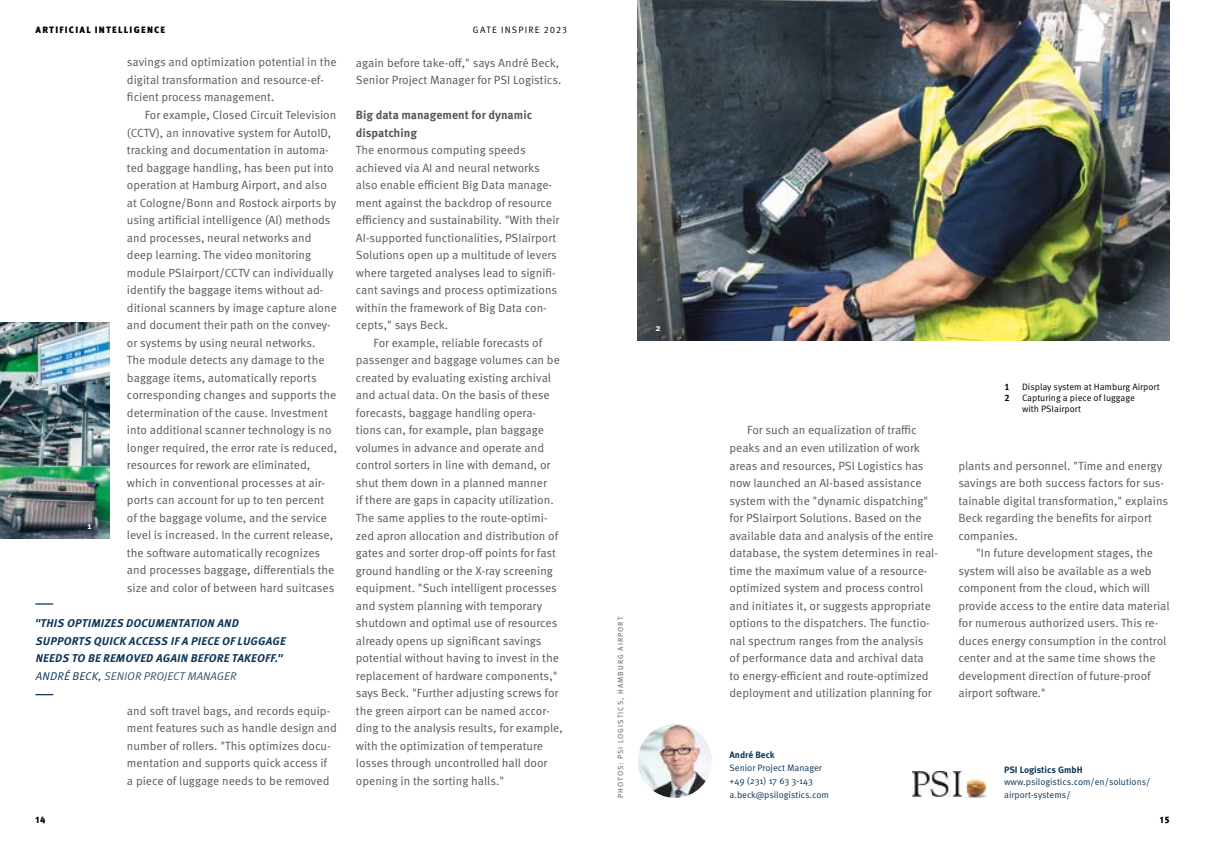
<style>
.page{position:relative;width:1205px;height:851px;background:#fff}
.page>*{position:absolute;margin:0;border:0;box-sizing:border-box;transform-origin:0 0}
.t1{font:11.88px/17.5px "Meta Pro";color:#575756}
.t2{font:700 11.88px/17.5px "Meta Pro";color:#575756}
.t3{font:italic 700 11.25px/17.5px "Meta Pro";letter-spacing:.02em;color:#0b3558}
.t4{font:9.25px/13.1px "Meta Pro";color:#0b3558}
.t5{font:9.25px/11.2px "Meta Pro";color:#000}
.t6{font:900 9.25px "Meta Pro";letter-spacing:.13em;color:#000}
.t7{font:700 9.25px "Meta Pro";color:#0b3558}
.t8{font:9.25px "Meta Pro";letter-spacing:.13em;color:#000}
.t9{font:700 9.25px "Meta Pro";color:#fff}
.t10{font:700 9.25px "Meta Pro";color:#000}
.t11{font:7.5px "Meta Pro";letter-spacing:.14em;color:#575756}
.s1{font-weight:400}
.s2{font-weight:400;color:#3a4f70}
</style>
<div class="page">
<img style="left:0;top:322px;width:109px;height:216px">
<img style="left:638px;top:0;width:531px;height:340px">
<img style="left:912px;top:771px;width:74px;height:26px">
<img style="left:638px;top:723px;width:74px;height:74px;border-radius:37px">
<svg style="left:35px;top:603px;width:18px;height:1px"></svg>
<svg style="left:35px;top:694px;width:18px;height:1px"></svg>
<p class="t6" style="left:35px;top:24px;width:131px">ARTIFICIAL INTELLIGENCE</p>
<p class="t9" style="left:88px;top:519px;width:6px">1</p>
<p class="t1" style="left:127px;top:54px;width:211px">savings and optimization potential in the digital transformation and resource-ef&shy;ficient process management.</p>
<p class="t1" style="left:127px;top:106px;width:212px;text-indent:18px">For example, Closed Circuit Television (CCTV), an innovative system for AutoID, tracking and documentation in automa&shy;ted baggage handling, has been put into operation at Hamburg Airport, and also at Cologne/Bonn and Rostock airports by using artificial intelligence (AI) methods and processes, neural networks and deep learning. The video monitoring module PSIairport/CCTV can individually identify the baggage items without ad&shy;ditional scanners by image capture alone and document their path on the convey&shy;or systems by using neural networks.<br>The module detects any damage to the baggage items, automatically reports corresponding changes and supports the determination of the cause. Investment into additional scanner technology is no longer required, the error rate is reduced, resources for rework are eliminated, which in conventional processes at air&shy;ports can account for up to ten percent of the baggage volume, and the service level is increased. In the current release, the software automatically recognizes and processes baggage, differentials the size and color of between hard suitcases</p>
<p class="t3" style="left:36px;top:615px;width:251px">"THIS OPTIMIZES DOCUMENTATION AND SUPPORTS QUICK ACCESS IF A PIECE OF LUGGAGE NEEDS TO BE REMOVED AGAIN BEFORE TAKEOFF." <span class="s1">ANDRÉ BECK,</span> <span class="s2">SENIOR PROJECT MANAGER</span></p>
<p class="t1" style="left:127px;top:702px;width:211px">and soft travel bags, and records equip&shy;ment features such as handle design and number of rollers. "This optimizes docu&shy;mentation and supports quick access if<br>a piece of luggage needs to be removed</p>
<p class="t8" style="left:473px;top:24px;width:96px">GATE INSPIRE 2023</p>
<p class="t1" style="left:356px;top:54px;width:207px">again before take-off," says André Beck,<br>Senior Project Manager for PSI Logistics.</p>
<p class="t2" style="left:356px;top:107px;width:178px">Big data management for dynamic dispatching</p>
<p class="t1" style="left:356px;top:142px;width:205px">The enormous computing speeds achieved via AI and neural networks also enable efficient Big Data manage&shy;ment against the backdrop of resource efficiency and sustainability. "With their AI-supported functionalities, PSIairport Solutions open up a multitude of levers where targeted analyses lead to signifi&shy;cant savings and process optimizations within the framework of Big Data con&shy;cepts," says Beck.</p>
<p class="t1" style="left:356px;top:334px;width:208px;text-indent:18px">For example, reliable forecasts of passenger and baggage volumes can be created by evaluating existing archival and actual data. On the basis of these forecasts, baggage handling opera&shy;tions can, for example, plan baggage volumes in advance and operate and control sorters in line with demand, or shut them down in a planned manner<br>if there are gaps in capacity utilization.<br>The same applies to the route-optimi&shy;zed apron allocation and distribution of gates and sorter drop-off points for fast ground handling or the X-ray screening equipment. "Such intelligent processes and system planning with temporary shutdown and optimal use of resources already opens up significant savings potential without having to invest in the replacement of hardware components," says Beck. "Further adjusting screws for the green airport can be named accor&shy;ding to the analysis results, for example, with the optimization of temperature losses through uncontrolled hall door opening in the sorting halls."</p>
<p class="t9" style="left:656px;top:322px;width:7px">2</p>
<p class="t11" style="left:616px;top:797px;width:182px;rotate:-90deg">PHOTOS: PSI LOGISTICS, HAMBURG AIRPORT</p>
<p class="t1" style="left:729px;top:422px;width:210px;text-indent:18px">For such an equalization of traffic peaks and an even utilization of work areas and resources, PSI Logistics has now launched an AI-based assistance system with the "dynamic dispatching" for PSIairport Solutions. Based on the available data and analysis of the entire database, the system determines in real&shy;time the maximum value of a resource&shy;optimized system and process control and initiates it, or suggests appropriate options to the dispatchers. The functio&shy;nal spectrum ranges from the analysis<br>of performance data and archival data<br>to energy-efficient and route-optimized deployment and utilization planning for</p>
<p class="t7" style="left:729px;top:749px;width:47px">André Beck</p>
<p class="t4" style="left:729px;top:761px;width:101px">Senior Project Manager +49 (231) 17 63 3-143 a.beck@psilogistics.com</p>
<p class="t10" style="left:1004px;top:380px;width:7px">1</p>
<p class="t5" style="left:1022px;top:381px;width:139px">Display system at Hamburg Airport</p>
<p class="t10" style="left:1004px;top:392px;width:7px">2</p>
<p class="t5" style="left:1022px;top:392px;width:114px">Capturing a piece of luggage with PSIairport</p>
<p class="t1" style="left:958px;top:457px;width:211px">plants and personnel. "Time and energy savings are both success factors for sus&shy;tainable digital transformation," explains Beck regarding the benefits for airport companies.</p>
<p class="t1" style="left:958px;top:544px;width:213px;text-indent:18px">"In future development stages, the system will also be available as a web component from the cloud, which will provide access to the entire data material for numerous authorized users. This re&shy;duces energy consumption in the control center and at the same time shows the development direction of future-proof airport software."</p>
<p class="t7" style="left:1004px;top:763px;width:80px">PSI Logistics GmbH</p>
<p class="t4" style="left:1004px;top:776px;width:148px;line-height:12.5px">www.psilogistics.com/en/solutions/ airport-systems/</p>
<p class="t6" style="left:35px;top:813px;width:12px">14</p>
<p class="t6" style="left:1160px;top:813px;width:11px">15</p>
</div>
